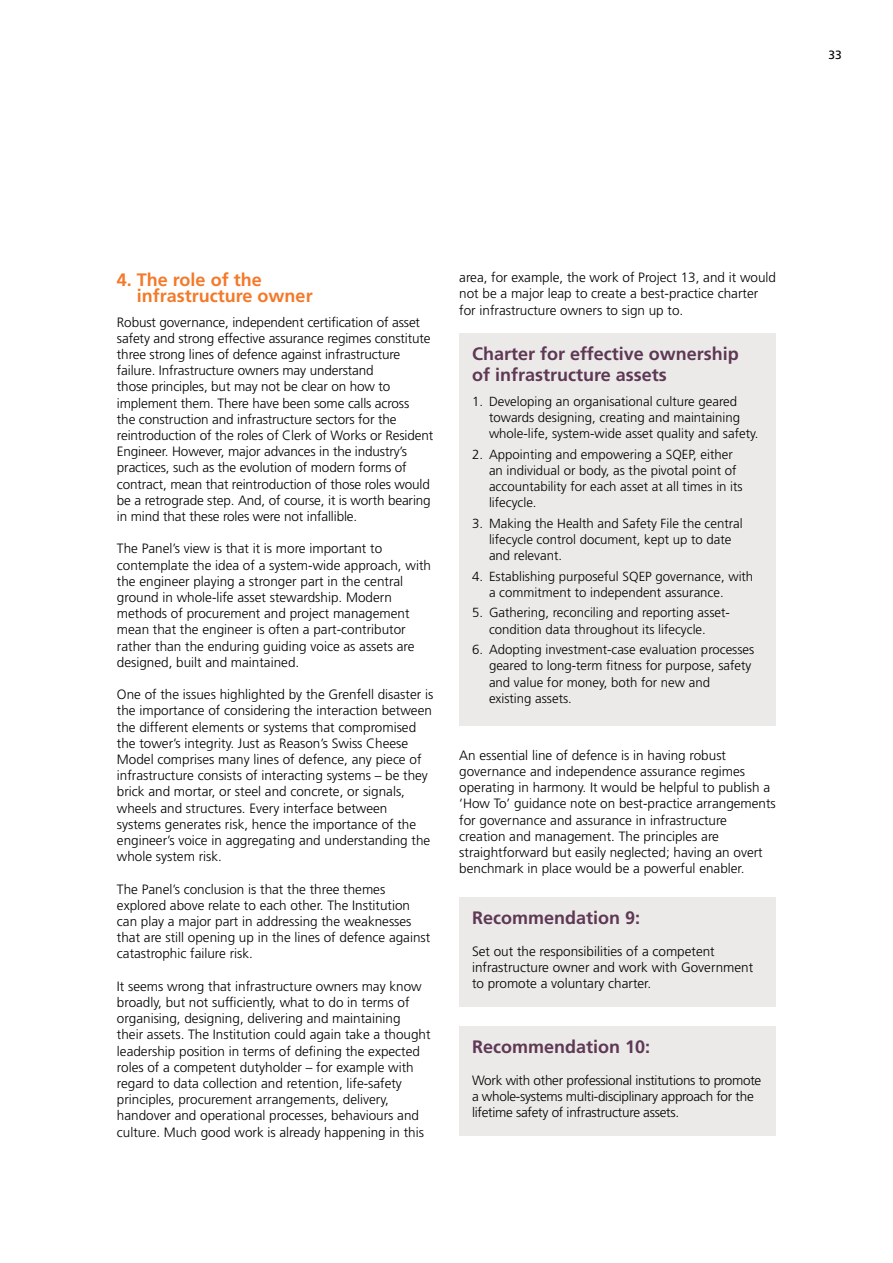
<style>
.page{position:relative;width:893px;height:1263px;background:#fff}
.page>*{position:absolute;margin:0;border:0;box-sizing:border-box;transform-origin:0 0}
.t1{font:700 18px/21.6px "Frutiger LT Std";color:#5e3855}
.t2{font:700 18px/16.2px "Frutiger LT Std";color:#f47929}
.t3{font:300 13.5px/16.2px "Frutiger LT Std";color:#000}
.t4{font:300 13.5px/16.2px "Frutiger LT Std";letter-spacing:-.02em;color:#000}
.t5{font:300 13.2px/16.2px "Frutiger LT Std";color:#000}
.t6{font:12px "Frutiger LT Std";color:#000}
</style>
<div class="page">
<div style="left:459px;top:897px;width:317px;height:109px;background:#eceae8"></div>
<div style="left:459px;top:1026px;width:317px;height:109px;background:#eceae8"></div>
<div style="left:459px;top:333px;width:317px;height:393px;background:#eceae8"></div>
<p class="t6" style="left:829px;top:48px;width:15px">33</p>
<h1 class="t2" style="left:137px;top:271px;width:177px;text-indent:-20px">4. The role of the infrastructure owner</h1>
<p class="t3" style="left:117px;top:314px;width:318px">Robust governance, independent certification of asset safety and strong effective assurance regimes constitute three strong lines of defence against infrastructure failure. Infrastructure owners may understand<br>those principles, but may not be clear on how to implement them. There have been some calls across<br>the construction and infrastructure sectors for the reintroduction of the roles of Clerk of Works or Resident Engineer. However, major advances in the industry’s practices, such as the evolution of modern forms of contract, mean that reintroduction of those roles would be a retrograde step. And, of course, it is worth bearing in mind that these roles were not infallible.</p>
<p class="t3" style="left:117px;top:541px;width:316px">The Panel’s view is that it is more important to contemplate the idea of a system-wide approach, with the engineer playing a stronger part in the central ground in whole-life asset stewardship. Modern methods of procurement and project management mean that the engineer is often a part-contributor rather than the enduring guiding voice as assets are designed, built and maintained.</p>
<p class="t3" style="left:117px;top:687px;width:318px">One of the issues highlighted by the Grenfell disaster is the importance of considering the interaction between the different elements or systems that compromised the tower’s integrity. Just as Reason’s Swiss Cheese Model comprises many lines of defence, any piece of infrastructure consists of interacting systems – be they brick and mortar, or steel and concrete, or signals, wheels and structures. Every interface between systems generates risk, hence the importance of the engineer’s voice in aggregating and understanding the whole system risk.</p>
<p class="t3" style="left:117px;top:881px;width:315px">The Panel’s conclusion is that the three themes explored above relate to each other. The Institution can play a major part in addressing the weaknesses that are still opening up in the lines of defence against catastrophic failure risk.</p>
<p class="t3" style="left:117px;top:978px;width:315px">It seems wrong that infrastructure owners may know broadly, but not sufficiently, what to do in terms of organising, designing, delivering and maintaining<br>their assets. The Institution could again take a thought leadership position in terms of defining the expected roles of a competent dutyholder – for example with regard to data collection and retention, life-safety principles, procurement arrangements, delivery, handover and operational processes, behaviours and culture. Much good work is already happening in this</p>
<p class="t3" style="left:459px;top:270px;width:318px">area, for example, the work of Project 13, and it would not be a major leap to create a best-practice charter for infrastructure owners to sign up to.</p>
<h1 class="t1" style="left:472px;top:343px;width:268px">Charter for effective ownership of infrastructure assets</h1>
<p class="t5" style="left:489px;top:394px;width:271px;text-indent:-17px">1. Developing an organisational culture geared towards designing, creating and maintaining whole-life, system-wide asset quality and safety.</p>
<p class="t5" style="left:489px;top:446px;width:255px;text-indent:-17px">2. Appointing and empowering a SQEP, either an individual or body, as the pivotal point of accountability for each asset at all times in its lifecycle.</p>
<p class="t5" style="left:489px;top:515px;width:255px;text-indent:-17px">3. Making the Health and Safety File the central lifecycle control document, kept up to date and relevant.</p>
<p class="t5" style="left:489px;top:568px;width:266px;text-indent:-17px">4. Establishing purposeful SQEP governance, with a commitment to independent assurance.</p>
<p class="t5" style="left:472px;top:605px;width:259px;text-align:center">5. Gathering, reconciling and reporting asset&shy;condition data throughout its lifecycle.</p>
<p class="t5" style="left:489px;top:642px;width:267px;text-indent:-17px">6. Adopting investment-case evaluation processes geared to long-term fitness for purpose, safety and value for money, both for new and existing assets.</p>
<p class="t3" style="left:459px;top:747px;width:318px">An essential line of defence is in having robust governance and independence assurance regimes operating in harmony. It would be helpful to publish a ‘How To’ guidance note on best-practice arrangements for governance and assurance in infrastructure creation and management. The principles are straightforward but easily neglected; having an overt benchmark in place would be a powerful enabler.</p>
<h1 class="t1" style="left:472px;top:906px;width:170px">Recommendation 9:</h1>
<p class="t3" style="left:472px;top:943px;width:283px">Set out the responsibilities of a competent infrastructure owner and work with Government to promote a voluntary charter.</p>
<h1 class="t1" style="left:472px;top:1035px;width:180px">Recommendation 10:</h1>
<p class="t4" style="left:472px;top:1072px;width:291px">Work with other professional institutions to promote a whole-systems multi-disciplinary approach for the lifetime safety of infrastructure assets.</p>
</div>
